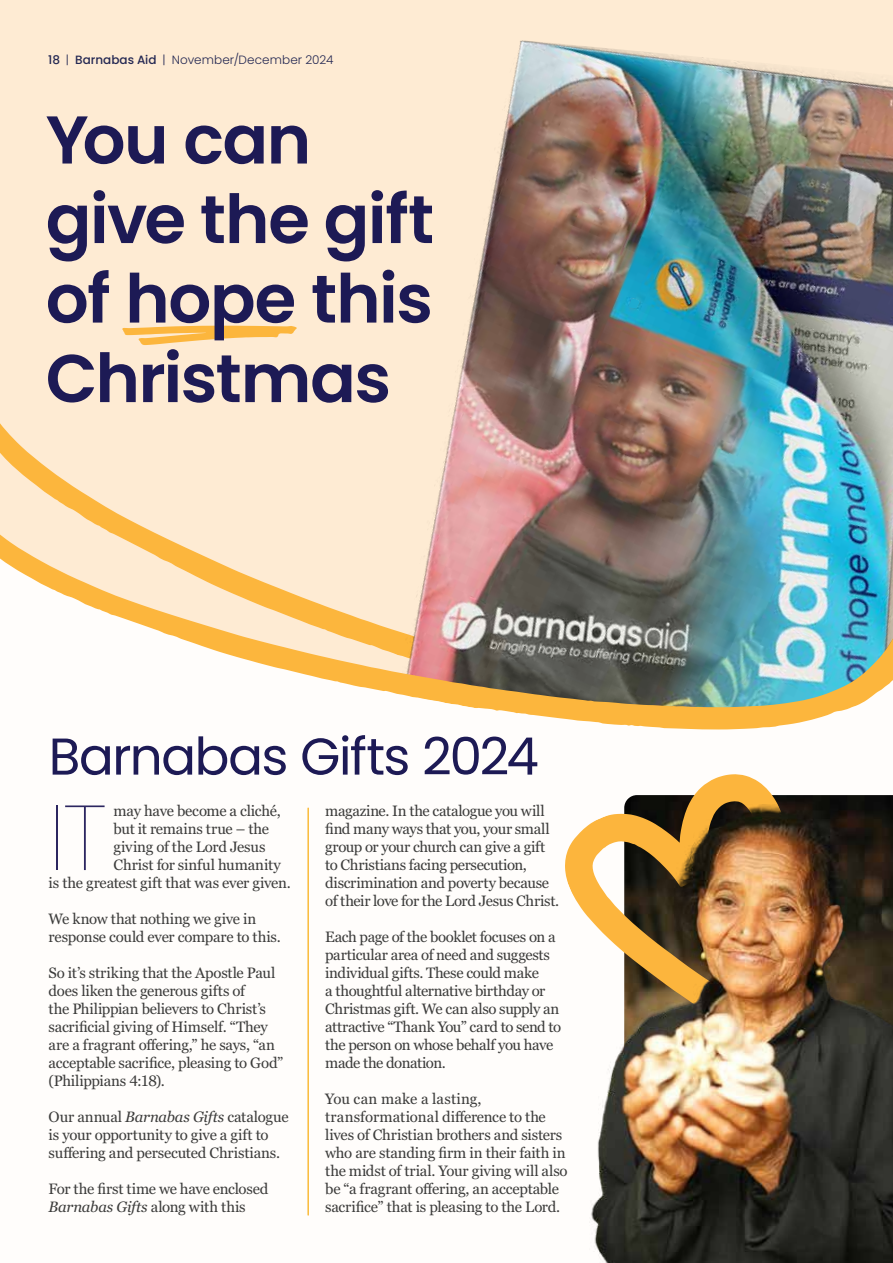
<style>
.page{position:relative;width:893px;height:1263px;background:#feebd3}
.page>*{position:absolute;margin:0;border:0;box-sizing:border-box;transform-origin:0 0}
.t1{font:100 91.65px "Poppins";color:#2c2660}
.t2{font:600 67.5px/79.5px "Poppins";letter-spacing:-.025em;color:#1d1a55}
.t3{font:51.75px "Poppins";letter-spacing:-.03em;color:#1d1a55}
.t4{font:15px/18px "Georgia Pro";letter-spacing:-.015em;color:#3c3c3b}
.t5{font:300 12px "Poppins";letter-spacing:.01em;color:#242853}
.s1{font-weight:500}
.s2{font-style:italic}
</style>
<div class="page">
<img style="left:443px;top:40px;width:450px;height:427px">
<div style="left:0;top:780px;width:893px;height:483px;background:#fffdfb"></div>
<img style="left:0;top:467px;width:893px;height:313px">
<img style="left:700px;top:437px;width:121px;height:75px">
<svg style="left:122px;top:326px;width:175px;height:19px"></svg>
<hr style="left:308px;top:808px;width:1px;height:407px;background:#fab830">
<svg style="left:565px;top:774px;width:226px;height:258px;background:#e7d4b5"></svg>
<img style="left:574px;top:805px;width:319px;height:458px">
<svg style="left:629px;top:299px;width:10px;height:9px"></svg>
<p class="t5" style="left:48px;top:52px;width:287px"><span class="s1">18</span> | <span class="s1">Barnabas Aid</span> | November/December 2024</p>
<h2 class="t2" style="left:46px;top:100px;width:390px">You can give the gift of hope this<br>Christmas</h2>
<h3 class="t3" style="left:49px;top:726px;width:492px">Barnabas Gifts 2024</h3>
<h1 class="t1" style="left:49px;top:785px;width:59px">IT</h1>
<p class="t4" style="left:114px;top:802px;width:169px">may have become a cliché,</p>
<p class="t4" style="left:114px;top:820px;width:157px">but it remains true – the</p>
<p class="t4" style="left:114px;top:838px;width:153px">giving of the Lord Jesus</p>
<p class="t4" style="left:114px;top:856px;width:169px">Christ for sinful humanity</p>
<p class="t4" style="left:49px;top:874px;width:244px">is the greatest gift that was ever given.</p>
<p class="t4" style="left:49px;top:910px;width:234px">We know that nothing we give in response could ever compare to this.</p>
<p class="t4" style="left:49px;top:964px;width:236px">So it’s striking that the Apostle Paul does liken the generous gifts of<br>the Philippian believers to Christ’s sacrificial giving of Himself. “They are a fragrant offering,” he says, “an acceptable sacrifice, pleasing to God” (Philippians 4:18).</p>
<p class="t4" style="left:49px;top:1108px;width:241px">Our annual <span class="s2">Barnabas Gifts</span> catalogue is your opportunity to give a gift to suffering and persecuted Christians.</p>
<p class="t4" style="left:49px;top:1180px;width:221px">For the first time we have enclosed<br><span class="s2">Barnabas Gifts</span> along with this</p>
<p class="t4" style="left:325px;top:802px;width:236px">magazine. In the catalogue you will find many ways that you, your small group or your church can give a gift to Christians facing persecution, discrimination and poverty because of their love for the Lord Jesus Christ.</p>
<p class="t4" style="left:325px;top:928px;width:238px">Each page of the booklet focuses on a particular area of need and suggests individual gifts. These could make<br>a thoughtful alternative birthday or Christmas gift. We can also supply an attractive “Thank You” card to send to the person on whose behalf you have made the donation.</p>
<p class="t4" style="left:325px;top:1090px;width:244px">You can make a lasting, transformational difference to the lives of Christian brothers and sisters who are standing firm in their faith in the midst of trial. Your giving will also be “a fragrant offering, an acceptable sacrifice” that is pleasing to the Lord.</p>
</div>
